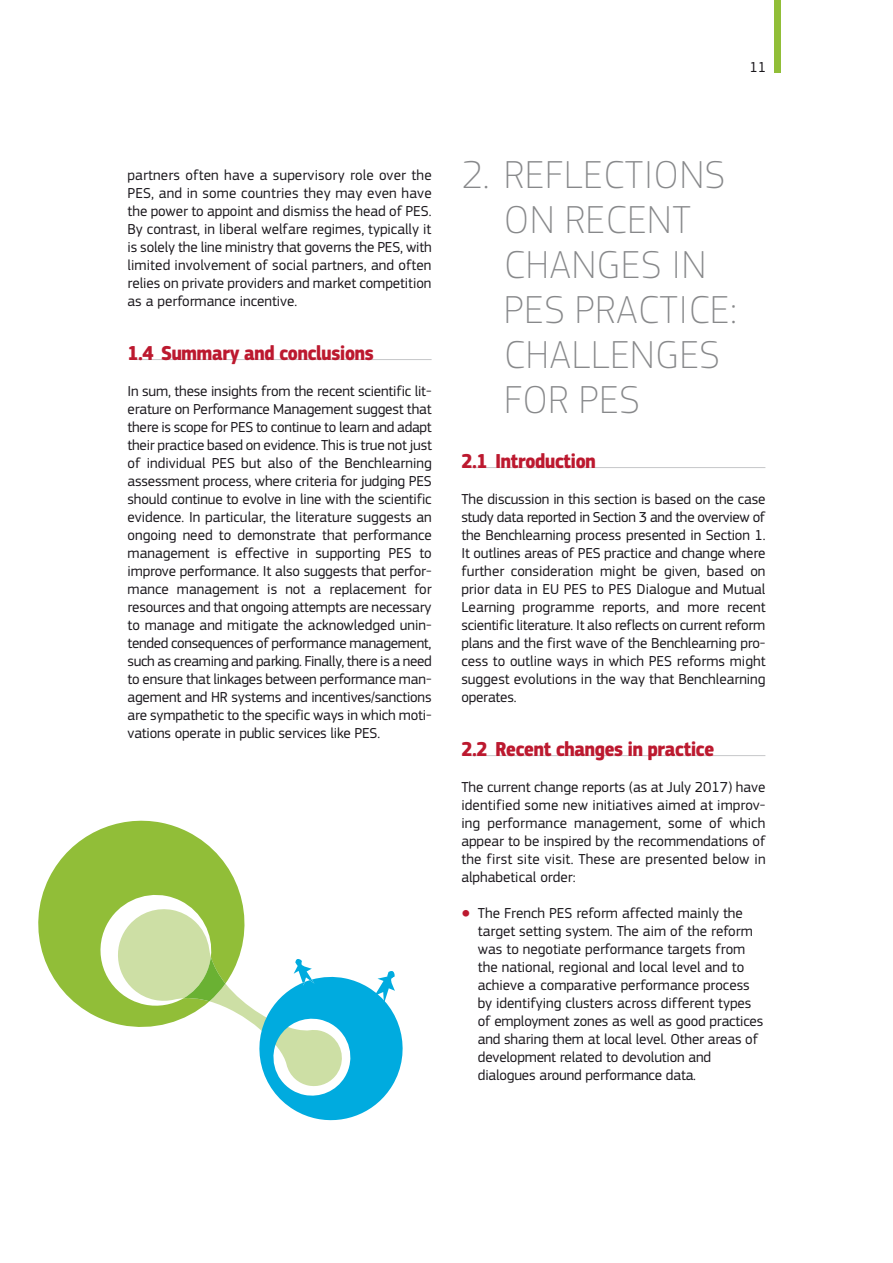
<style>
.page{position:relative;width:893px;height:1263px;background:#fff}
.page>*{position:absolute;margin:0;border:0;box-sizing:border-box;transform-origin:0 0}
.t1{font:100 40.5px/45px "EC Square Sans Pro";letter-spacing:.02em;color:#87888a}
.t2{font:700 21px "EC Square Sans Cond Pro";letter-spacing:-.01em;color:#bc192f}
.Body{font:15px/18px "EC Square Sans Pro";color:#1a171c;text-align:justify}
.s1{font-size:10.5px;color:#bc192f}
</style>
<div class="page">
<svg style="left:38px;top:820px;width:205px;height:203px;fill:#91be38"></svg>
<svg style="left:113px;top:907px;width:290px;height:214px"></svg>
<div style="left:775px;top:0;width:6px;height:73px;background:#91be38"></div>
<hr style="left:134px;top:359px;width:298px;height:1px;background:#c6c7c9">
<hr style="left:468px;top:467px;width:297px;height:1px;background:#c6c7c9">
<hr style="left:468px;top:755px;width:297px;height:1px;background:#c6c7c9">
<p class="Body" style="left:750px;top:58px;width:18px">11</p>
<p class="Body" style="left:128px;top:166px;width:306px">partners often have a supervisory role over the PES, and in some countries they may even have the power to appoint and dismiss the head of PES.<br>By contrast, in liberal welfare regimes, typically it is solely the line ministry that governs the PES, with limited involvement of social partners, and often relies on private providers and market competition as a performance incentive.</p>
<p class="t2" style="left:128px;top:340px;width:248px">1.4 Summary and conclusions</p>
<p class="Body" style="left:128px;top:382px;width:306px">In sum, these insights from the recent scientific lit&shy;erature on Performance Management suggest that there is scope for PES to continue to learn and adapt their practice based on evidence. This is true not just of individual PES but also of the Benchlearning assessment process, where criteria for judging PES should continue to evolve in line with the scientific evidence. In particular, the literature suggests an ongoing need to demonstrate that performance management is effective in supporting PES to improve performance. It also suggests that perfor&shy;mance management is not a replacement for resources and that ongoing attempts are necessary to manage and mitigate the acknowledged unin&shy;tended consequences of performance management, such as creaming and parking. Finally, there is a need to ensure that linkages between performance man&shy;agement and HR systems and incentives/sanctions are sympathetic to the specific ways in which moti&shy;vations operate in public services like PES.</p>
<p class="t1" style="left:504px;top:151px;width:234px;text-indent:-43px">2. REFLECTIONS<br>ON RECENT<br>CHANGES IN<br>PES PRACTICE:<br>CHALLENGES<br>FOR PES</p>
<p class="t2" style="left:461px;top:448px;width:136px">2.1 Introduction</p>
<p class="Body" style="left:461px;top:490px;width:306px">The discussion in this section is based on the case study data reported in Section 3 and the overview of the Benchlearning process presented in Section 1.<br>It outlines areas of PES practice and change where further consideration might be given, based on prior data in EU PES to PES Dialogue and Mutual Learning programme reports, and more recent scientific literature. It also reflects on current reform plans and the first wave of the Benchlearning pro&shy;cess to outline ways in which PES reforms might suggest evolutions in the way that Benchlearning operates.</p>
<p class="t2" style="left:461px;top:736px;width:254px">2.2 Recent changes in practice</p>
<p class="Body" style="left:461px;top:778px;width:306px">The current change reports (as at July 2017) have identified some new initiatives aimed at improv&shy;ing performance management, some of which appear to be inspired by the recommendations of the first site visit. These are presented below in alphabetical order:</p>
<p class="Body" style="left:478px;top:904px;width:287px;text-align:left;text-indent:-16px"><span class="s1">●</span> The French PES reform affected mainly the target setting system. The aim of the reform was to negotiate performance targets from the national, regional and local level and to achieve a comparative performance process by identifying clusters across different types of employment zones as well as good practices and sharing them at local level. Other areas of development related to devolution and dialogues around performance data.</p>
</div>
